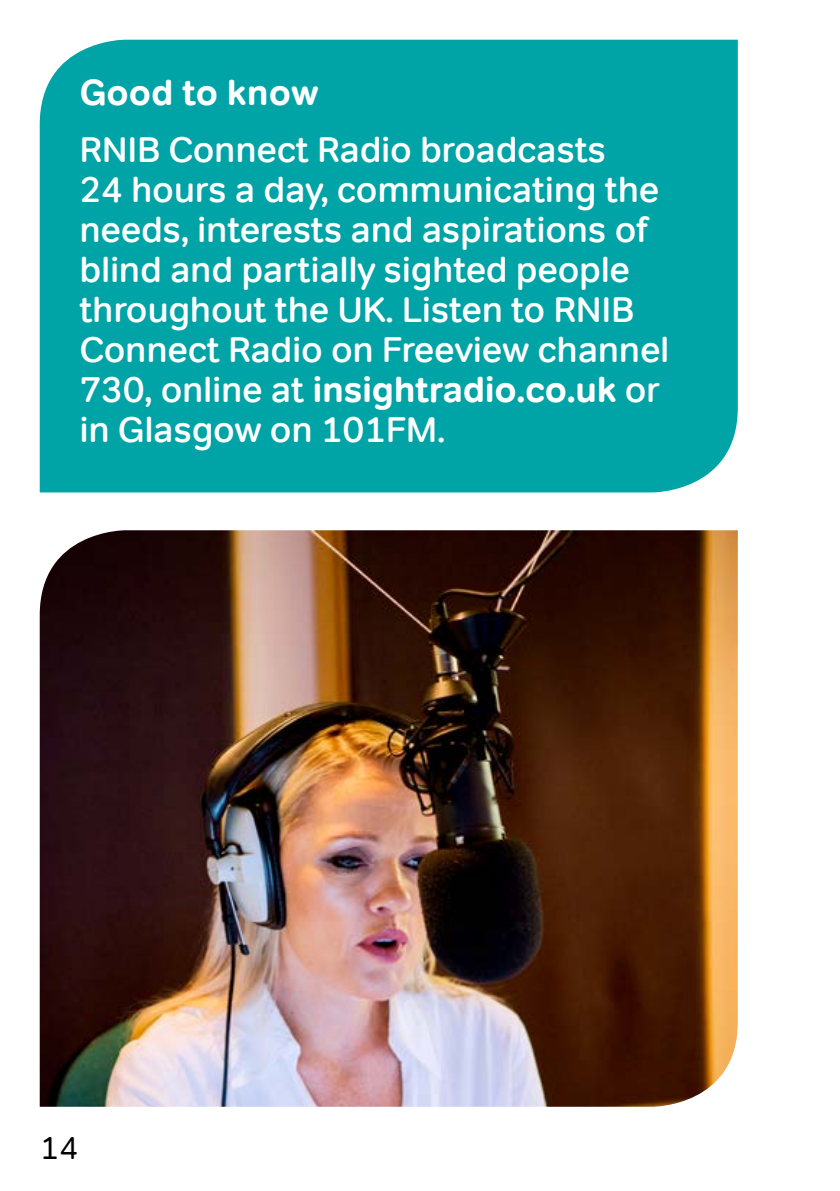
<style>
.page{position:relative;width:840px;height:1191px;background:#fff}
.page>*{position:absolute;margin:0;border:0;box-sizing:border-box;transform-origin:0 0}
.P___Good_to_Know_tex{font:500 36px/40px "Tondo";letter-spacing:-.01em;color:#fff}
.P___Good_to_Know_Hea{font:700 36px "Tondo";color:#fff}
.t1{font:32px "Tondo";color:#000}
.s1{font-weight:700}
</style>
<div class="page">
<div style="left:40px;top:40px;width:697px;height:452px;background:#00a3a6"></div>
<img style="left:40px;top:530px;width:697px;height:576px">
<p class="P___Good_to_Know_Hea" style="left:79px;top:70px;width:241px">Good to know</p>
<p class="P___Good_to_Know_tex" style="left:79px;top:129px;width:591px">RNIB Connect Radio broadcasts<br>24 hours a day, communicating the needs, interests and aspirations of blind and partially sighted people throughout the UK. Listen to RNIB<br>Connect Radio on Freeview channel<br>730, online at <span class="s1">insightradio.co.uk</span> or in Glasgow on 101FM.</p>
<p class="t1" style="left:40px;top:1129px;width:41px">14</p>
</div>
